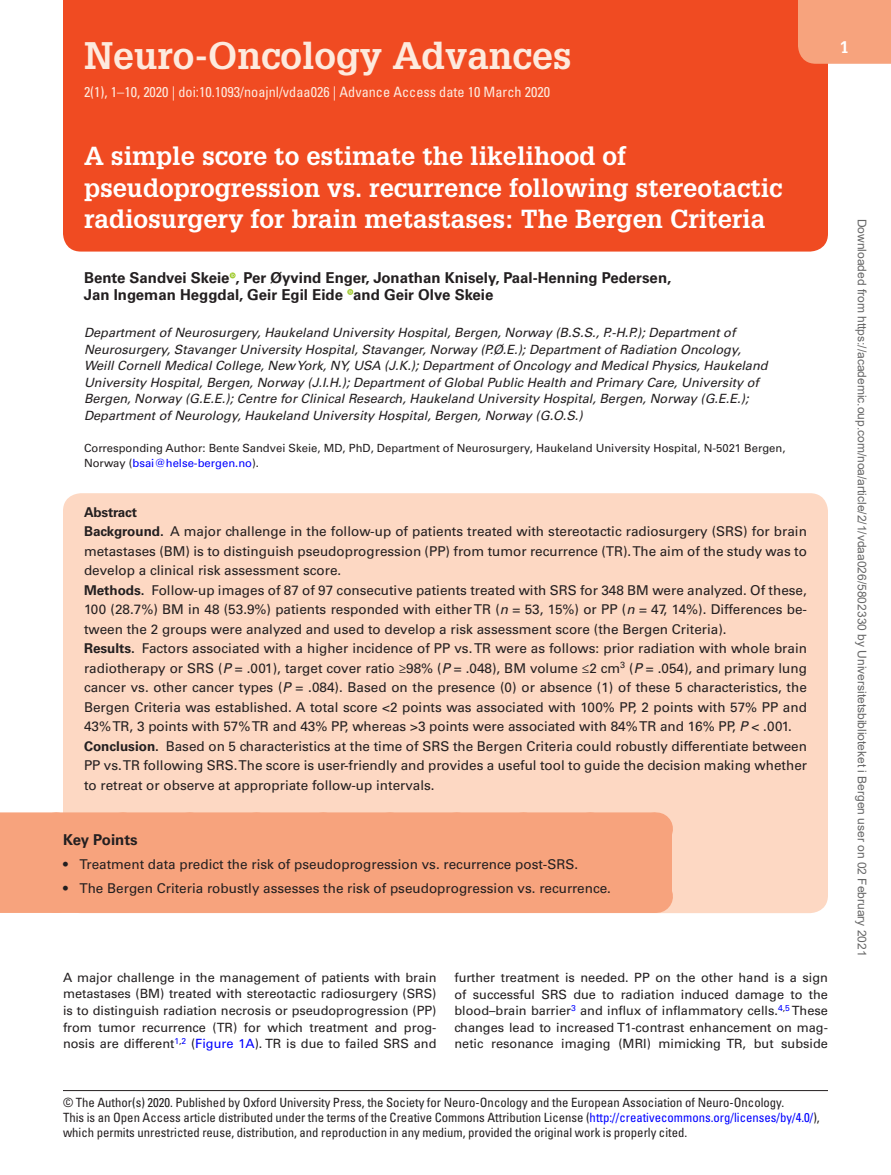
<style>
.page{position:relative;width:891px;height:1175px;background:#fff}
.page>*{position:absolute;margin:0;border:0;box-sizing:border-box;transform-origin:0 0}
.t1{font:700 37.5px "Glypha LT Std";color:#fdeade}
.t2{font:700 25.5px/31.5px "Glypha LT Std";color:#fff}
.t3{font:700 16.5px "Glypha LT Std";color:#fff}
.t4{font:700 15px/16.5px "Univers LT Std";color:#231f20}
.t5{font:condensed 14.25px "Univers LT Std";color:#fdeade}
.t6{font:13.5px/19.5px "Univers LT Std";color:#231f20}
.t7{font:italic 12.75px/16.5px "Univers LT Std";color:#231f20}
.t8{font:12.75px/16.5px "Univers LT Std";color:#231f20;text-align:justify}
.t9{font:condensed 12.75px/15px "Univers LT Std";color:#231f20}
.t10{font:12px "Arial";color:#666}
.t11{font:11.25px/15px "Univers LT Std";color:#231f20}
.s1{color:#00f}
.s2{font-weight:700}
.s3{font-style:italic}
</style>
<div class="page">
<div style="left:63px;top:0;width:765px;height:166px;background:#f04b22"></div>
<div style="left:798px;top:0;width:93px;height:64px;background:#f7a37d"></div>
<hr style="left:63px;top:1090px;width:765px;height:1px;background:#231f20">
<div style="left:63px;top:493px;width:765px;height:420px;background:#fdd8c3;border-radius:18px"></div>
<div style="left:0;top:830px;width:672px;height:34px;background:#f7a37d"></div>
<div style="left:0;top:812px;width:656px;height:33px;background:#f7a37d"></div>
<svg style="left:56px;top:812px;width:566px;height:1px"></svg>
<hr style="left:656px;top:812px;width:1px;height:33px;background:#f7a37d">
<div style="left:0;top:846px;width:672px;height:40px;background:#f7a37d"></div>
<div style="left:0;top:870px;width:672px;height:27px;background:#f7a37d"></div>
<div style="left:0;top:880px;width:656px;height:33px;background:#f7a37d"></div>
<hr style="left:656px;top:880px;width:1px;height:33px;background:#f7a37d">
<svg style="left:230px;top:272px;width:6px;height:6px"></svg>
<svg style="left:347px;top:289px;width:6px;height:6px"></svg>
<div style="left:63px;top:166px;width:765px;height:85px;background:#f04b22"></div>
<h1 class="t1" style="left:84px;top:32px;width:489px">Neuro-Oncology Advances</h1>
<p class="t5" style="left:84px;top:83px;width:468px">2(1), 1–10, 2020 | doi:10.1093/noajnl/vdaa026 | Advance Access date 10 March 2020</p>
<p class="t3" style="left:840px;top:37px;width:11px">1</p>
<h2 class="t2" style="left:84px;top:140px;width:700px">A simple score to estimate the likelihood of pseudoprogression vs. recurrence following stereotactic radiosurgery for brain metastases: The Bergen Criteria</h2>
<p class="t4" style="left:84px;top:270px;width:589px">Bente Sandvei Skeie , Per Øyvind Enger, Jonathan Knisely, Paal-Henning Pedersen,<br>Jan Ingeman Heggdal, Geir Egil Eide and Geir Olve Skeie</p>
<p class="t7" style="left:84px;top:325px;width:685px">Department of Neurosurgery, Haukeland University Hospital, Bergen, Norway (B.S.S., P.-H.P.); Department of Neurosurgery, Stavanger University Hospital, Stavanger, Norway (P.Ø.E.); Department of Radiation Oncology, Weill Cornell Medical College, New York, NY, USA (J.K.); Department of Oncology and Medical Physics, Haukeland University Hospital, Bergen, Norway (J.I.H.); Department of Global Public Health and Primary Care, University of Bergen, Norway (G.E.E.); Centre for Clinical Research, Haukeland University Hospital, Bergen, Norway (G.E.E.); Department of Neurology, Haukeland University Hospital, Bergen, Norway (G.O.S.)</p>
<p class="t11" style="left:84px;top:441px;width:703px">Corresponding Author: Bente Sandvei Skeie, MD, PhD, Department of Neurosurgery, Haukeland University Hospital, N-5021 Bergen,<br>Norway (<span class="s1">bsai@helse-bergen.no</span>).</p>
<p class="t6" style="left:84px;top:502px;width:725px"><span class="s2">Abstract<br>Background.</span> A major challenge in the follow-up of patients treated with stereotactic radiosurgery (SRS) for brain metastases (BM) is to distinguish pseudoprogression (PP) from tumor recurrence (TR). The aim of the study was to develop a clinical risk assessment score.<br><span class="s2">Methods.</span> Follow-up images of 87 of 97 consecutive patients treated with SRS for 348 BM were analyzed. Of these, 100 (28.7%) BM in 48 (53.9%) patients responded with either TR (<span class="s3">n</span> = 53, 15%) or PP (<span class="s3">n</span> = 47, 14%). Differences be&shy;tween the 2 groups were analyzed and used to develop a risk assessment score (the Bergen Criteria).<br><span class="s2">Results.</span> Factors associated with a higher incidence of PP vs. TR were as follows: prior radiation with whole brain radiotherapy or SRS (<span class="s3">P</span> = .001), target cover ratio ≥98% (<span class="s3">P</span> = .048), BM volume ≤2 cm<sup>3</sup> (<span class="s3">P</span> = .054), and primary lung cancer vs. other cancer types (<span class="s3">P</span> = .084). Based on the presence (0) or absence (1) of these 5 characteristics, the Bergen Criteria was established. A total score &lt;2 points was associated with 100% PP, 2 points with 57% PP and 43% TR, 3 points with 57% TR and 43% PP, whereas &gt;3 points were associated with 84% TR and 16% PP, <span class="s3">P</span> &lt; .001.<br><span class="s2">Conclusion.</span> Based on 5 characteristics at the time of SRS the Bergen Criteria could robustly differentiate between PP vs. TR following SRS. The score is user-friendly and provides a useful tool to guide the decision making whether to retreat or observe at appropriate follow-up intervals.</p>
<p class="t4" style="left:63px;top:832px;width:76px">Key Points</p>
<p class="t6" style="left:63px;top:855px;width:517px">• Treatment data predict the risk of pseudoprogression vs. recurrence post-SRS.</p>
<p class="t6" style="left:63px;top:879px;width:550px">• The Bergen Criteria robustly assesses the risk of pseudoprogression vs. recurrence.</p>
<p class="t8" style="left:63px;top:969px;width:375px">A major challenge in the management of patients with brain metastases (BM) treated with stereotactic radiosurgery (SRS) is to distinguish radiation necrosis or pseudoprogression (PP) from tumor recurrence (TR) for which treatment and prog&shy;nosis are different<sup>1</sup><sup>,</sup><sup>2</sup> (<span class="s1">Figure 1A</span>). TR is due to failed SRS and</p>
<p class="t8" style="left:455px;top:969px;width:375px">further treatment is needed. PP on the other hand is a sign of successful SRS due to radiation induced damage to the blood–brain barrier<sup>3</sup> and influx of inflammatory cells.<sup>4</sup><sup>,</sup><sup>5</sup> These changes lead to increased T1-contrast enhancement on mag&shy;netic resonance imaging (MRI) mimicking TR, but subside</p>
<p class="t10" style="left:866px;top:219px;width:739px;rotate:90deg">Downloaded from https://academic.oup.com/noa/article/2/1/vdaa026/5802330 by Universitetsbiblioteket i Bergen user on 02 February 2021</p>
<p class="t9" style="left:63px;top:1095px;width:723px">© The Author(s) 2020. Published by Oxford University Press, the Society for Neuro-Oncology and the European Association of Neuro-Oncology.</p>
<p class="t9" style="left:63px;top:1110px;width:758px">This is an Open Access article distributed under the terms of the Creative Commons Attribution License (<span class="s1">http://creativecommons.org/licenses/by/4.0/</span>), which permits unrestricted reuse, distribution, and reproduction in any medium, provided the original work is properly cited.</p>
</div>
